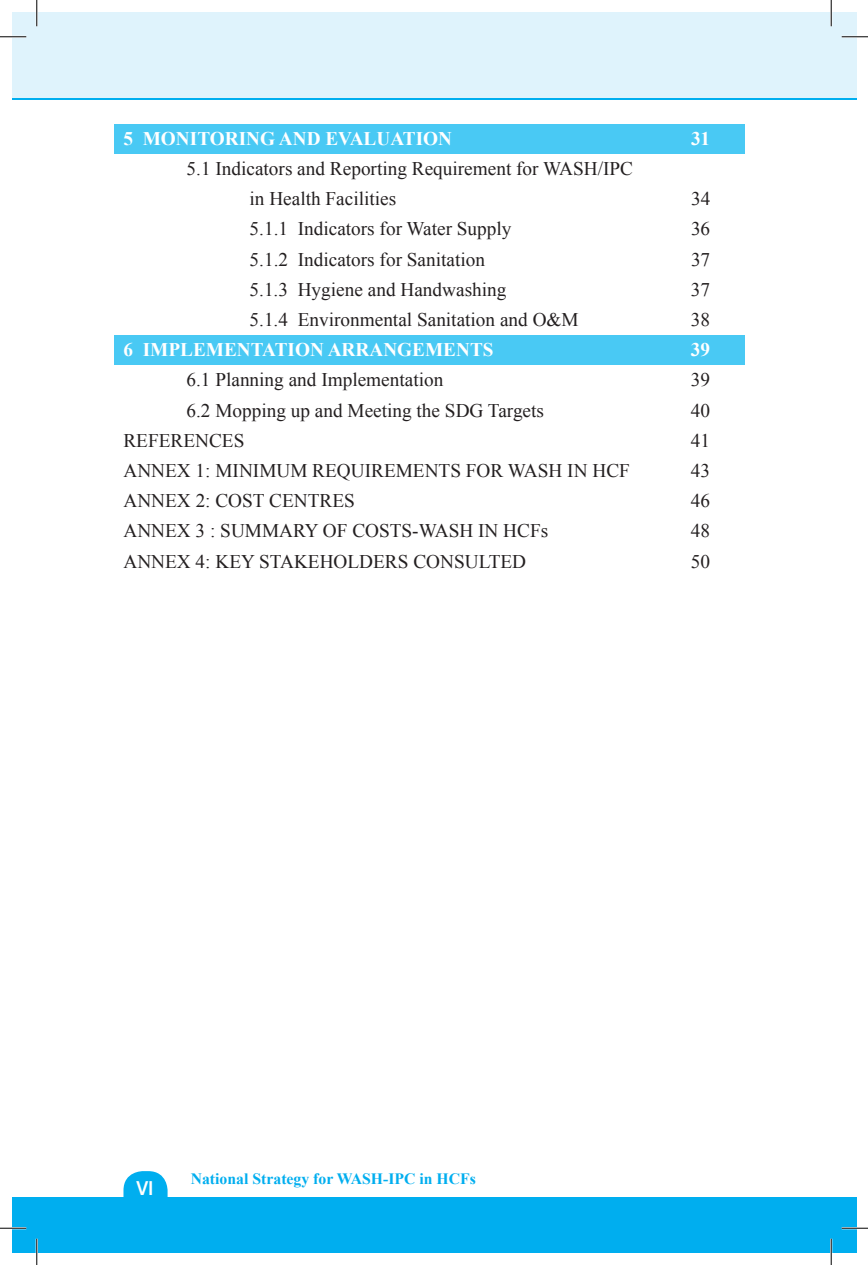
<style>
.page{position:relative;width:868px;height:1265px;background:#fff}
.page>*{position:absolute;margin:0;border:0;box-sizing:border-box;transform-origin:0 0}
.t1{font:19.25px/30.1px "Times New Roman";color:#231f20}
.t2{font:700 19.25px "Times New Roman";color:#fff}
.t3{font:500 19.25px "Helvetica Neue";color:#fff}
.t4{font:700 15.75px "Times New Roman";color:#00aeef}
</style>
<div class="page">
<div style="left:12px;top:1197px;width:843px;height:55px;background:#00aeef"></div>
<hr style="left:12px;top:98px;width:843px;height:1px;background:#00aeef">
<div style="left:12px;top:12px;width:843px;height:86px;background:#dff3fc"></div>
<div style="left:123px;top:1170px;width:44px;height:50px;background:#00aeef;border-radius:19px"></div>
<div style="left:114px;top:124px;width:630px;height:30px;background:#49c9f4"></div>
<div style="left:114px;top:334px;width:630px;height:30px;background:#49c9f4"></div>
<hr style="left:0;top:36px;width:26px;height:2px;background:#fff">
<hr style="left:841px;top:36px;width:26px;height:2px;background:#fff">
<hr style="left:0;top:1226px;width:26px;height:2px;background:#fff">
<hr style="left:841px;top:1226px;width:26px;height:2px;background:#fff">
<hr style="left:36px;top:0;width:2px;height:26px;background:#fff">
<hr style="left:36px;top:1238px;width:2px;height:26px;background:#fff">
<hr style="left:829px;top:0;width:3px;height:26px;background:#fff">
<hr style="left:829px;top:1238px;width:3px;height:26px;background:#fff">
<svg style="left:0;top:36px;width:26px;height:1px"></svg>
<svg style="left:841px;top:36px;width:26px;height:1px"></svg>
<svg style="left:0;top:1227px;width:26px;height:1px"></svg>
<svg style="left:841px;top:1227px;width:26px;height:1px"></svg>
<svg style="left:36px;top:0;width:1px;height:26px"></svg>
<svg style="left:36px;top:1238px;width:1px;height:26px"></svg>
<svg style="left:830px;top:0;width:1px;height:26px"></svg>
<svg style="left:830px;top:1238px;width:1px;height:26px"></svg>
<p class="t2" style="left:123px;top:125px;width:330px">5 MONITORING AND EVALUATION</p>
<p class="t2" style="left:690px;top:125px;width:21px">31</p>
<p class="t1" style="left:249px;top:153px;width:385px;text-indent:-63px">5.1 Indicators and Reporting Requirement for WASH/IPC in Health Facilities</p>
<p class="t1" style="left:690px;top:183px;width:21px">34</p>
<p class="t1" style="left:249px;top:213px;width:263px">5.1.1 Indicators for Water Supply</p>
<p class="t1" style="left:690px;top:213px;width:21px">36</p>
<p class="t1" style="left:249px;top:244px;width:237px">5.1.2 Indicators for Sanitation</p>
<p class="t1" style="left:690px;top:244px;width:21px">37</p>
<p class="t1" style="left:249px;top:274px;width:258px">5.1.3 Hygiene and Handwashing</p>
<p class="t1" style="left:690px;top:274px;width:21px">37</p>
<p class="t1" style="left:249px;top:304px;width:330px">5.1.4 Environmental Sanitation and O&amp;M</p>
<p class="t1" style="left:690px;top:304px;width:21px">38</p>
<p class="t2" style="left:123px;top:336px;width:371px">6 IMPLEMENTATION ARRANGEMENTS</p>
<p class="t2" style="left:690px;top:336px;width:21px">39</p>
<p class="t1" style="left:186px;top:364px;width:258px">6.1 Planning and Implementation</p>
<p class="t1" style="left:690px;top:364px;width:21px">39</p>
<p class="t1" style="left:186px;top:394px;width:359px">6.2 Mopping up and Meeting the SDG Targets</p>
<p class="t1" style="left:690px;top:394px;width:21px">40</p>
<p class="t1" style="left:123px;top:425px;width:122px">REFERENCES</p>
<p class="t1" style="left:690px;top:425px;width:21px">41</p>
<p class="t1" style="left:123px;top:455px;width:508px">ANNEX 1: MINIMUM REQUIREMENTS FOR WASH IN HCF</p>
<p class="t1" style="left:690px;top:455px;width:21px">43</p>
<p class="t1" style="left:123px;top:485px;width:233px">ANNEX 2: COST CENTRES</p>
<p class="t1" style="left:690px;top:485px;width:21px">46</p>
<p class="t1" style="left:123px;top:515px;width:426px">ANNEX 3 : SUMMARY OF COSTS-WASH IN HCFs</p>
<p class="t1" style="left:690px;top:515px;width:21px">48</p>
<p class="t1" style="left:123px;top:545px;width:404px">ANNEX 4: KEY STAKEHOLDERS CONSULTED</p>
<p class="t1" style="left:690px;top:545px;width:21px">50</p>
<p class="t3" style="left:136px;top:1172px;width:19px">VI</p>
<p class="t4" style="left:191px;top:1167px;width:287px">National Strategy for WASH-IPC in HCFs</p>
</div>
